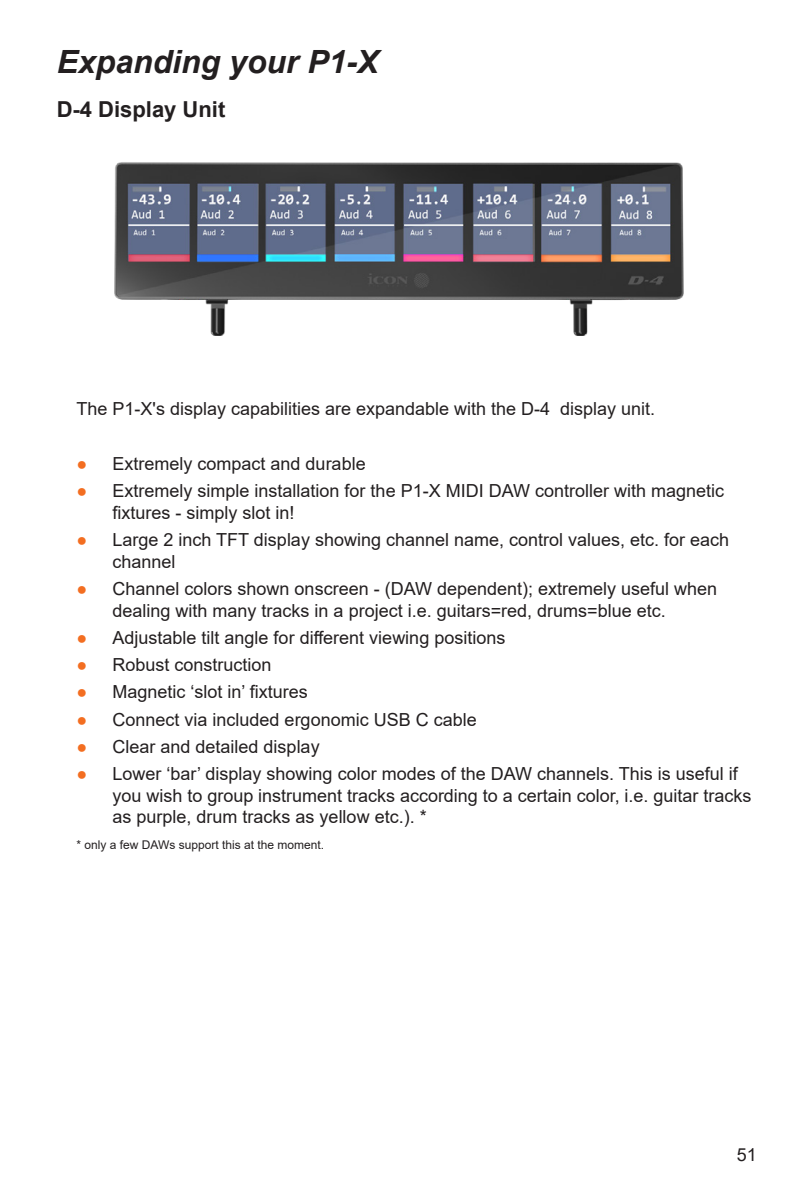
<style>
.page{position:relative;width:808px;height:1191px;background:#fff}
.page>*{position:absolute;margin:0;border:0;box-sizing:border-box;transform-origin:0 0}
.t1{font:italic 700 32px "Arial";color:#231f20}
.Title_Small{font:700 22px "Arial";color:#231f20}
.Text{font:18px/21.6px "Arial";color:#231f20}
.Text-2{font:12px "Arial";color:#231f20}
.s1{color:#f36e21}
</style>
<div class="page">
<img style="left:114px;top:162px;width:570px;height:174px">
<p class="t1" style="left:57px;top:40px;width:323px">Expanding your P1-X</p>
<p class="Title_Small" style="left:57px;top:94px;width:170px">D-4 Display Unit</p>
<p class="Text" style="left:77px;top:398px;width:580px">The P1-X's display capabilities are expandable with the D-4 display unit.</p>
<p class="Text" style="left:77px;top:452px;width:291px"><span class="s1">●</span> Extremely compact and durable</p>
<p class="Text" style="left:113px;top:480px;width:613px;text-indent:-36px"><span class="s1">●</span> Extremely simple installation for the P1-X MIDI DAW controller with magnetic fixtures - simply slot in!</p>
<p class="Text" style="left:113px;top:529px;width:618px;text-indent:-36px"><span class="s1">●</span> Large 2 inch TFT display showing channel name, control values, etc. for each channel</p>
<p class="Text" style="left:113px;top:577px;width:606px;text-indent:-36px"><span class="s1">●</span> Channel colors shown onscreen - (DAW dependent); extremely useful when dealing with many tracks in a project i.e. guitars=red, drums=blue etc.</p>
<p class="Text" style="left:77px;top:626px;width:430px"><span class="s1">●</span> Adjustable tilt angle for different viewing positions</p>
<p class="Text" style="left:77px;top:654px;width:197px"><span class="s1">●</span> Robust construction</p>
<p class="Text" style="left:77px;top:681px;width:233px"><span class="s1">●</span> Magnetic ‘slot in’ fixtures</p>
<p class="Text" style="left:77px;top:708px;width:402px"><span class="s1">●</span> Connect via included ergonomic USB C cable</p>
<p class="Text" style="left:77px;top:735px;width:245px"><span class="s1">●</span> Clear and detailed display</p>
<p class="Text" style="left:113px;top:763px;width:640px;text-indent:-36px"><span class="s1">●</span> Lower ‘bar’ display showing color modes of the DAW channels. This is useful if you wish to group instrument tracks according to a certain color, i.e. guitar tracks as purple, drum tracks as yellow etc.). *</p>
<p class="Text-2" style="left:77px;top:836px;width:249px">* only a few DAWs support this at the moment.</p>
<p class="Text" style="left:737px;top:1143px;width:22px">51</p>
</div>
